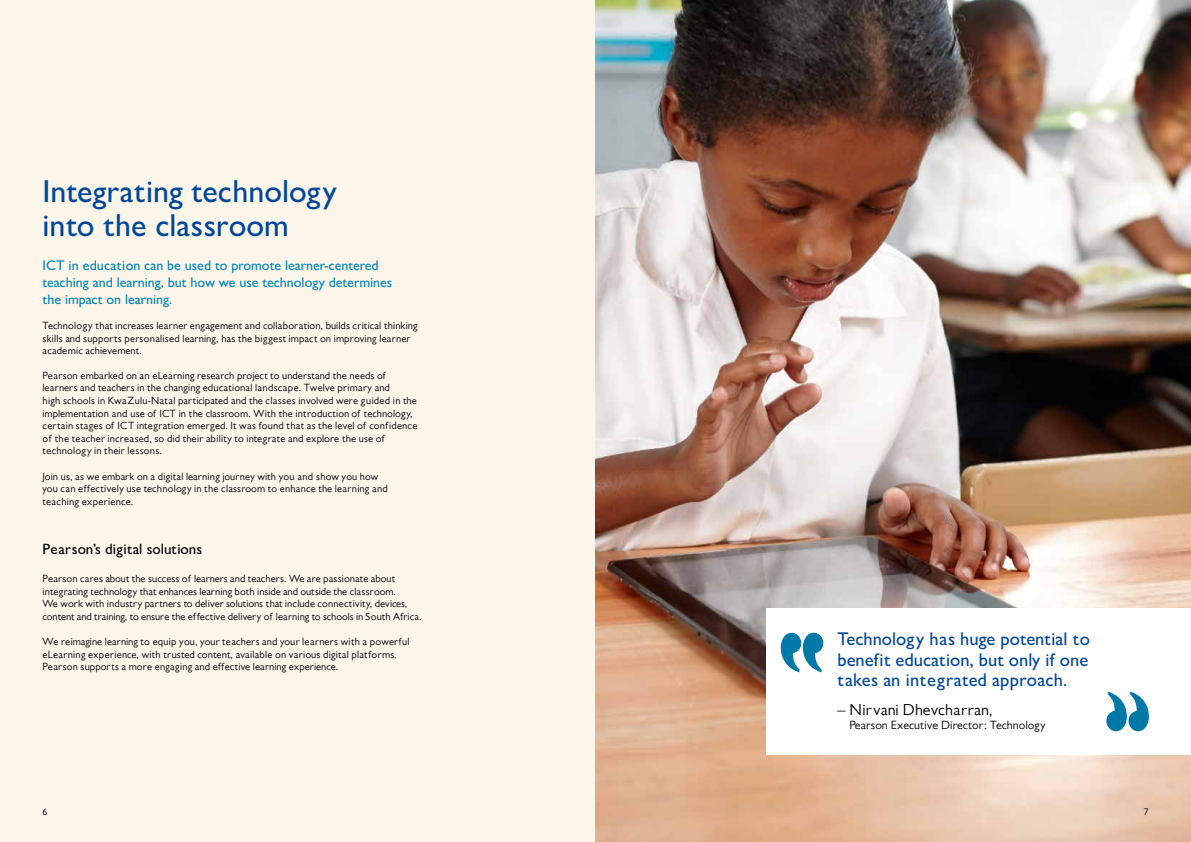
<style>
.page{position:relative;width:1191px;height:842px;background:#fbf5ea}
.page>*{position:absolute;margin:0;border:0;box-sizing:border-box;transform-origin:0 0}
.t1{font:500 32px/34px "Gill Sans MT Pro";color:#004699}
.t2{font:500 18.5px/20.3px "Gill Sans MT Pro";letter-spacing:.01em;color:#004699;text-align:justify}
.t3{font:16px "Gill Sans MT Pro";letter-spacing:.02em;color:#000}
.t4{font:500 15px "Gill Sans MT Pro";color:#000}
.t5{font:500 14px/16.8px "Gill Sans MT Pro";color:#0084b7}
.t6{font:12px "Gill Sans MT Pro";color:#000}
.t7{font:10.5px/12.6px "Gill Sans MT Pro";letter-spacing:.02em;color:#000}
.t8{font:9.5px "Gill Sans MT Pro";color:#000}
</style>
<div class="page">
<img style="left:595px;top:0;width:596px;height:842px">
<div style="left:766px;top:609px;width:425px;height:146px;background:#fff"></div>
<svg style="left:780px;top:633px;width:43px;height:39px"></svg>
<svg style="left:1106px;top:692px;width:43px;height:39px"></svg>
<h1 class="t1" style="left:43px;top:173px;width:296px">Integrating technology into the classroom</h1>
<h3 class="t5" style="left:43px;top:257px;width:351px">ICT in education can be used to promote learner-centered teaching and learning, but how we use technology determines the impact on learning.</h3>
<p class="t7" style="left:43px;top:319px;width:377px">Technology that increases learner engagement and collaboration, builds critical thinking skills and supports personalised learning, has the biggest impact on improving learner academic achievement.</p>
<p class="t7" style="left:43px;top:369px;width:376px">Pearson embarked on an eLearning research project to understand the needs of learners and teachers in the changing educational landscape. Twelve primary and<br>high schools in KwaZulu-Natal participated and the classes involved were guided in the implementation and use of ICT in the classroom. With the introduction of technology, certain stages of ICT integration emerged. It was found that as the level of confidence of the teacher increased, so did their ability to integrate and explore the use of technology in their lessons.</p>
<p class="t7" style="left:43px;top:470px;width:347px">Join us, as we embark on a digital learning journey with you and show you how you can effectively use technology in the classroom to enhance the learning and teaching experience.</p>
<h3 class="t4" style="left:43px;top:540px;width:161px">Pearson’s digital solutions</h3>
<p class="t7" style="left:43px;top:572px;width:380px">Pearson cares about the success of learners and teachers. We are passionate about integrating technology that enhances learning both inside and outside the classroom.<br>We work with industry partners to deliver solutions that include connectivity, devices, content and training, to ensure the ef fective delivery of learning to schools in South Africa.</p>
<p class="t7" style="left:43px;top:635px;width:368px">We reimagine learning to equip you, your teachers and your learners with a powerful eLearning experience, with trusted content, available on various digital platforms.<br>Pearson supports a more engaging and effective learning experience.</p>
<h2 class="t2" style="left:837px;top:629px;width:254px">Technology has huge potential to benefit education, but only if one takes an integrated approach.</h2>
<h3 class="t3" style="left:837px;top:700px;width:157px">– Nirvani Dhevcharran,</h3>
<p class="t6" style="left:849px;top:718px;width:197px">Pearson Executive Director: Technology</p>
<p class="t8" style="left:43px;top:806px;width:6px">6</p>
<p class="t8" style="left:1143px;top:806px;width:6px">7</p>
</div>
